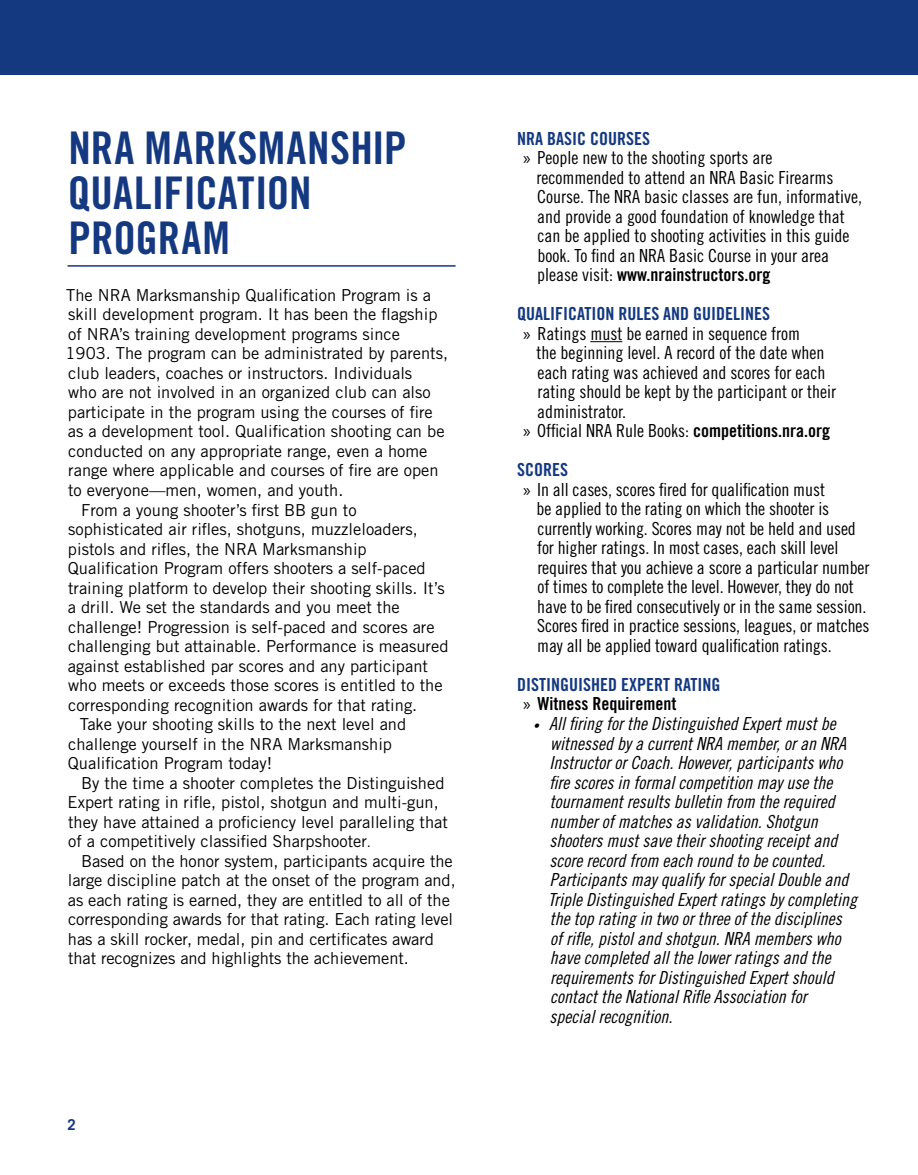
<style>
.page{position:relative;width:918px;height:1175px;background:#fff}
.page>*{position:absolute;margin:0;border:0;box-sizing:border-box;transform-origin:0 0}
.t1{font:45px/45px "Trade Gothic LT Std Bd Cn 20";letter-spacing:.005em;color:#143980}
.t2{font:18px/19.5px "Trade Gothic LT Std Cn 18";color:#000}
.t3{font:18px/19.5px "Trade Gothic LT Std Cn 18 Obl";color:#000}
.t4{font:18px/39px "Trade Gothic LT Std Bd Cn 20";color:#143980;text-align:right}
.t5{font:16.5px "Trade Gothic LT Std";color:#000}
.t6{font:700 15px "Trade Gothic LT Std";color:#143980}
.s1{font-size:13.5px}
.s2{font-family:"Myriad Pro"}
.s3{font-family:"Trade Gothic LT Std Cn 18";color:#000}
.s4{color:#000}
.s5{font-family:"Trade Gothic LT Std Bd Cn 20"}
.s6{font-family:"Myriad Pro";color:#000}
.s7{font-size:12px}
</style>
<div class="page">
<div style="left:0;top:0;width:918px;height:74px;background:#143980"></div>
<hr style="left:68px;top:265px;width:388px;height:2px;background:#143980">
<hr style="left:590px;top:341px;width:32px;height:1px;background:#000">
<h1 class="t1" style="left:68px;top:125px;width:340px">NRA MARKSMANSHIP<br>QUALIFICATION<br>PROGRAM</h1>
<p class="t5" style="left:66px;top:285px;width:366px">The NRA Marksmanship Qualification Program is a</p>
<p class="t5" style="left:68px;top:304px;width:371px">skill development program. It has been the flagship</p>
<p class="t5" style="left:68px;top:324px;width:333px">of NRA’s training development programs since</p>
<p class="t5" style="left:66px;top:343px;width:384px">1903. The program can be administrated by parents,</p>
<p class="t5" style="left:68px;top:363px;width:346px">club leaders, coaches or instructors. Individuals</p>
<p class="t5" style="left:68px;top:382px;width:364px">who are not involved in an organized club can also</p>
<p class="t5" style="left:68px;top:402px;width:366px">participate in the program using the courses of fire</p>
<p class="t5" style="left:68px;top:421px;width:378px">as a development tool. Qualification shooting can be</p>
<p class="t5" style="left:68px;top:441px;width:361px">conducted on any appropriate range, even a home</p>
<p class="t5" style="left:68px;top:460px;width:372px">range where applicable and courses of fire are open</p>
<p class="t5" style="left:68px;top:480px;width:277px">to everyone—men, women, and youth.</p>
<p class="t5" style="left:81px;top:499px;width:277px">From a young shooter’s first BB gun to</p>
<p class="t5" style="left:68px;top:519px;width:351px">sophisticated air rifles, shotguns, muzzleloaders,</p>
<p class="t5" style="left:68px;top:538px;width:300px">pistols and rifles, the NRA Marksmanship</p>
<p class="t5" style="left:68px;top:558px;width:359px">Qualification Program offers shooters a self-paced</p>
<p class="t5" style="left:68px;top:577px;width:378px">training platform to develop their shooting skills. It’s</p>
<p class="t5" style="left:68px;top:597px;width:334px">a drill. We set the standards and you meet the</p>
<p class="t5" style="left:68px;top:616px;width:368px">challenge! Progression is self-paced and scores are</p>
<p class="t5" style="left:68px;top:636px;width:382px">challenging but attainable. Performance is measured</p>
<p class="t5" style="left:68px;top:655px;width:362px">against established par scores and any participant</p>
<p class="t5" style="left:68px;top:675px;width:376px">who meets or exceeds those scores is entitled to the</p>
<p class="t5" style="left:68px;top:694px;width:351px">corresponding recognition awards for that rating.</p>
<p class="t5" style="left:80px;top:714px;width:328px">Take your shooting skills to the next level and</p>
<p class="t5" style="left:68px;top:733px;width:326px">challenge yourself in the NRA Marksmanship</p>
<p class="t5" style="left:68px;top:753px;width:206px">Qualification Program today!</p>
<p class="t5" style="left:81px;top:772px;width:365px">By the time a shooter completes the Distinguished</p>
<p class="t5" style="left:68px;top:792px;width:373px">Expert rating in rifle, pistol, shotgun and multi-gun,</p>
<p class="t5" style="left:68px;top:811px;width:381px">they have attained a proficiency level paralleling that</p>
<p class="t5" style="left:68px;top:831px;width:304px">of a competitively classified Sharpshooter<span class="s1">.</span></p>
<p class="t5" style="left:81px;top:850px;width:373px">Based on the honor system, participants acquire the</p>
<p class="t5" style="left:68px;top:870px;width:389px">large discipline patch at the onset of the program and,</p>
<p class="t5" style="left:68px;top:889px;width:384px">as each rating is earned, they are entitled to all of the</p>
<p class="t5" style="left:68px;top:909px;width:387px">corresponding awards for that rating. Each rating level</p>
<p class="t5" style="left:68px;top:928px;width:368px">has a skill rocker, medal, pin and certificates award</p>
<p class="t5" style="left:68px;top:948px;width:342px">that recognizes and highlights the achievement.</p>
<p class="t6" style="left:68px;top:1115px;width:10px">2</p>
<p class="t4" style="left:517px;top:119px;width:134px">NRA BASIC COURSES</p>
<p class="t2" style="left:537px;top:148px;width:327px;text-indent:-14px"><span class="s2">»</span> People new to the shooting sports are recommended to attend an NRA Basic Firearms Course. The NRA basic classes are fun, informative, and provide a good foundation of knowledge that can be applied to shooting activities in this guide book. To find an NRA Basic Course in your area</p>
<p class="t4" style="left:517px;top:255px;width:255px"><span class="s3">please visit:</span> <span class="s4">www.nrainstructors.org<br></span>QUALIFICATION RULES AND GUIDELINES</p>
<p class="t2" style="left:523px;top:323px;width:279px"><span class="s2">»</span> Ratings must be earned in sequence from</p>
<p class="t2" style="left:537px;top:343px;width:289px">the beginning level. A record of the date when</p>
<p class="t2" style="left:538px;top:362px;width:289px">each rating was achieved and scores for each</p>
<p class="t2" style="left:537px;top:382px;width:300px">rating should be kept by the participant or their</p>
<p class="t2" style="left:537px;top:401px;width:90px">administrator.</p>
<p class="t2" style="left:523px;top:421px;width:309px"><span class="s2">»</span> Official NRA Rule Books: <span class="s5">competitions.nra.org</span></p>
<p class="t4" style="left:517px;top:450px;width:52px">SCORES</p>
<p class="t2" style="left:537px;top:479px;width:334px;text-indent:-14px"><span class="s2">»</span> In all cases, scores fired for qualification must<br>be applied to the rating on which the shooter is currently working. Scores may not be held and used for higher ratings. In most cases, each skill level requires that you achieve a score a particular number of times to complete the level. However, they do not have to be fired consecutively or in the same session.<br>Scores fired in practice sessions, leagues, or matches may all be applied toward qualification ratings.</p>
<p class="t4" style="left:523px;top:674px;width:199px;line-height:19.5px;text-align:left;text-indent:-6px">DISTINGUISHED EXPERT RATING <span class="s6">»</span> <span class="s4">Witness Requirement</span></p>
<p class="t3" style="left:548px;top:714px;width:310px;text-indent:-15px"><span class="s7">•</span> All firing for the Distinguished Expert must be witnessed by a current NRA member, or an NRA Instructor or Coach. However, participants who fire scores in formal competition may use the tournament results bulletin from the required number of matches as validation. Shotgun shooters must save their shooting receipt and score record from each round to be counted.<br>Participants may qualify for special Double and Triple Distinguished Expert ratings by completing the top rating in two or three of the disciplines<br>of rifle, pistol and shotgun. NRA members who have completed all the lower ratings and the requirements for Distinguished Expert should contact the National Rifle Association for<br>special recognition.</p>
</div>
